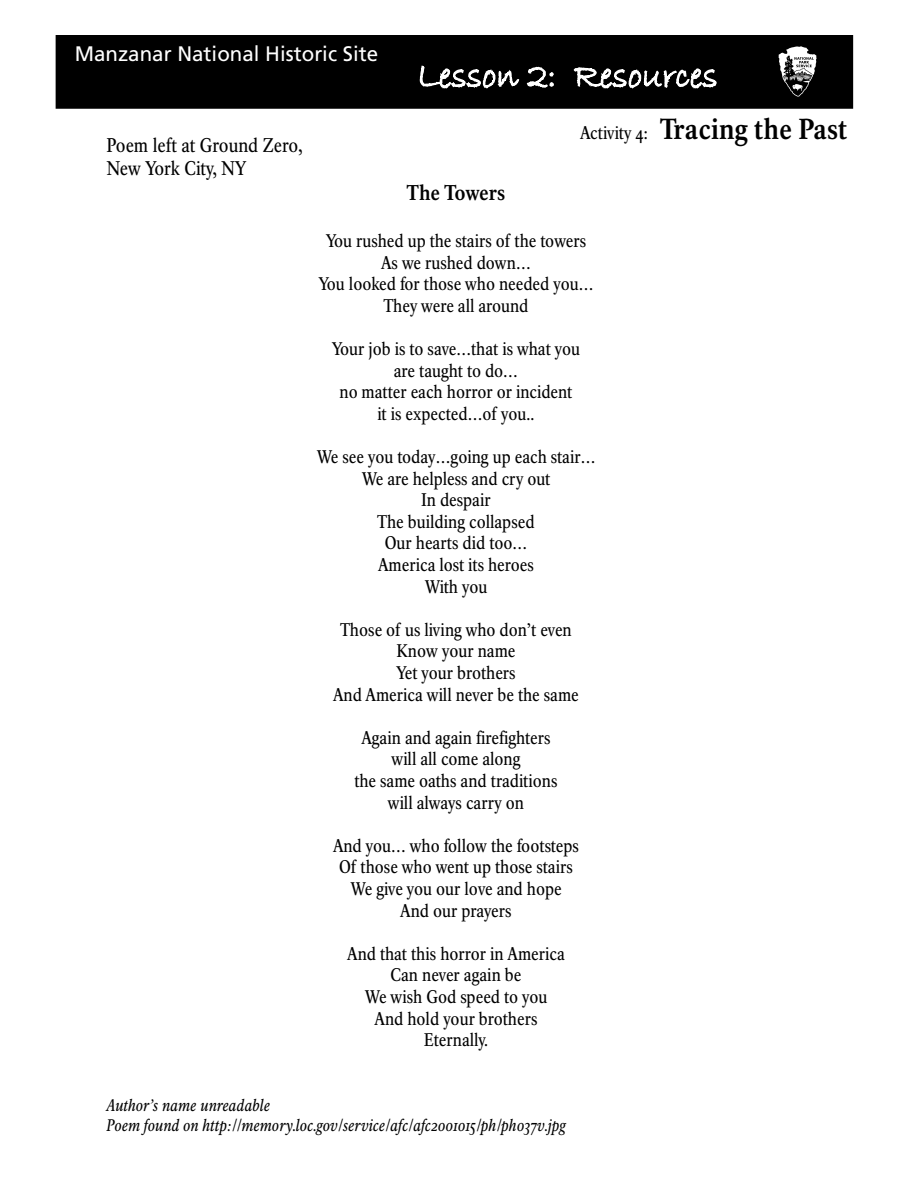
<style>
.page{position:relative;width:918px;height:1188px;background:#fff}
.page>*{position:absolute;margin:0;border:0;box-sizing:border-box;transform-origin:0 0}
.t1{font:700 28.5px "NPS Rawlinson Cd";color:#000}
.t2{font:21px "Frutiger";color:#fff}
.t3{font:700 21px "NPS Rawlinson Cd";letter-spacing:-.005em;color:#000}
.t4{font:19.5px/23.4px "NPS Rawlinson Cd";color:#000}
.t5{font:18px/21.6px "NPS Rawlinson Cd";color:#000;text-align:center}
.t6{font:italic 16.5px/19.8px "NPS Rawlinson Cd";color:#000}
.s1{font-weight:400;font-size:18px}
</style>
<div class="page">
<div style="left:56px;top:35px;width:797px;height:74px;background:#000;border:2px solid #000"></div>
<svg style="left:419px;top:65px;width:135px;height:24px"></svg>
<svg style="left:573px;top:67px;width:145px;height:42px"></svg>
<img style="left:779px;top:46px;width:38px;height:50px">
<p class="t2" style="left:75px;top:42px;width:305px">Manzanar National Historic Site</p>
<p class="t4" style="left:106px;top:133px;width:197px">Poem left at Ground Zero,<br>New York City, NY</p>
<h1 class="t1" style="left:580px;top:112px;width:269px"><span class="s1">Activity 4:</span> Tracing the Past</h1>
<p class="t3" style="left:407px;top:180px;width:100px">The Towers</p>
<p class="t5" style="left:318px;top:230px;width:277px">You rushed up the stairs of the towers<br>As we rushed down…<br>You looked for those who needed you…<br>They were all around</p>
<p class="t5" style="left:332px;top:338px;width:250px">Your job is to save…that is what you are taught to do…<br>no matter each horror or incident<br>it is expected…of you..</p>
<p class="t5" style="left:316px;top:446px;width:281px">We see you today…going up each stair…<br>We are helpless and cry out<br>In despair<br>The building collapsed<br>Our hearts did too…<br>America lost its heroes<br>With you</p>
<p class="t5" style="left:333px;top:619px;width:247px">Those of us living who don’t even<br>Know your name<br>Yet your brothers<br>And America will never be the same</p>
<p class="t5" style="left:354px;top:727px;width:205px">Again and again firefighters will all come along<br>the same oaths and traditions will always carry on</p>
<p class="t5" style="left:333px;top:835px;width:248px">And you… who follow the footsteps<br>Of those who went up those stairs<br>We give you our love and hope<br>And our prayers</p>
<p class="t5" style="left:347px;top:943px;width:219px">And that this horror in America<br>Can never again be<br>We wish God speed to you<br>And hold your brothers<br>Eternally.</p>
<p class="t6" style="left:106px;top:1096px;width:461px">Author’s name unreadable<br>Poem found on http://memory.loc.gov/service/afc/afc2001015/ph/ph037v.jpg</p>
</div>
